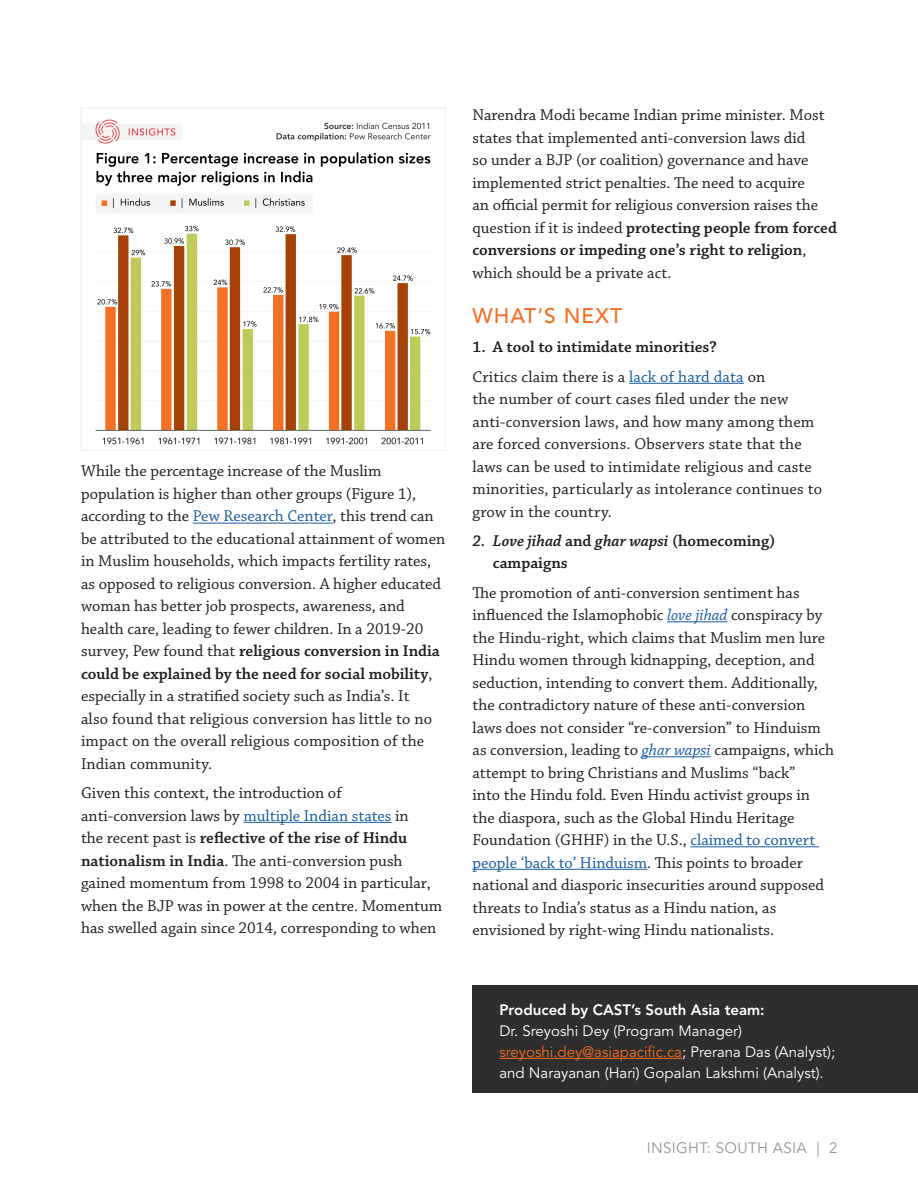
<style>
.page{position:relative;width:918px;height:1188px;background:#fff}
.page>*{position:absolute;margin:0;border:0;box-sizing:border-box;transform-origin:0 0}
.t1{font:500 21px "Avenir LT Std";letter-spacing:.05em;color:#f36e24}
.Body{font:16.5px/22.5px "Chaparral Pro";color:#231f20}
.t2{font:600 16.5px/22.5px "Chaparral Pro";color:#231f20}
.Produced_By{font:15px/21px "Avenir LT Std";color:#fff}
.t3{font:15px "Avenir LT Std";letter-spacing:.025em;color:#939598}
.s1{color:#175d9e}
.s2{font-weight:600}
.s3{font-style:italic}
.s4{font-style:italic;color:#175d9e}
.s5{font-weight:800}
.s6{color:#f36e24}
</style>
<div class="page">
<div style="left:472px;top:986px;width:446px;height:108px;background:#2e2e2e"></div>
<hr style="left:193px;top:523px;width:140px;height:1px;background:#175d9e">
<hr style="left:243px;top:822px;width:149px;height:1px;background:#175d9e">
<hr style="left:629px;top:383px;width:115px;height:1px;background:#175d9e">
<hr style="left:667px;top:621px;width:60px;height:1px;background:#175d9e">
<hr style="left:642px;top:756px;width:69px;height:1px;background:#175d9e">
<hr style="left:690px;top:846px;width:129px;height:1px;background:#175d9e">
<hr style="left:472px;top:869px;width:175px;height:1px;background:#175d9e">
<hr style="left:500px;top:1058px;width:182px;height:1px;background:#f36e24">
<img style="left:83px;top:119px;width:348px;height:326px">
<p class="Body" style="left:81px;top:461px;width:366px">While the percentage increase of the Muslim population is higher than other groups (Figure 1), according to the <span class="s1">Pew Research Center</span>, this trend can be attributed to the educational attainment of women in Muslim households, which impacts fertility rates, as opposed to religious conversion. A higher educated woman has better job prospects, awareness, and health care, leading to fewer children. In a 2019-20 survey, Pew found that <span class="s2">religious conversion in India could be explained by the need for social mobility</span>, especially in a stratified society such as India’s. It<br>also found that religious conversion has little to no impact on the overall religious composition of the Indian community.</p>
<p class="Body" style="left:81px;top:782px;width:363px">Given this context, the introduction of anti‑conversion laws by <span class="s1">multiple Indian states</span> in<br>the recent past is <span class="s2">reflective of the rise of Hindu nationalism in India</span>. The anti-conversion push gained momentum from 1998 to 2004 in particular, when the BJP was in power at the centre. Momentum has swelled again since 2014, corresponding to when</p>
<p class="Body" style="left:472px;top:104px;width:366px">Narendra Modi became Indian prime minister. Most states that implemented anti-conversion laws did<br>so under a BJP (or coalition) governance and have implemented strict penalties. The need to acquire<br>an official permit for religious conversion raises the question if it is indeed <span class="s2">protecting people from forced conversions or impeding one’s right to religion</span>, which should be a private act.</p>
<h2 class="t1" style="left:472px;top:304px;width:151px">WHAT’S NEXT</h2>
<p class="t2" style="left:472px;top:336px;width:246px">1. A tool to intimidate minorities?</p>
<p class="Body" style="left:472px;top:366px;width:351px">Critics claim there is a <span class="s1">lack of hard data</span> on<br>the number of court cases filed under the new anti‑conversion laws, and how many among them are forced conversions. Observers state that the laws can be used to intimidate religious and caste minorities, particularly as intolerance continues to grow in the country.</p>
<p class="t2" style="left:493px;top:530px;width:284px;text-indent:-20px"><span class="s3">2. Love jihad</span> and <span class="s3">ghar wapsi</span> (homecoming) campaigns</p>
<p class="Body" style="left:472px;top:582px;width:363px">The promotion of anti-conversion sentiment has influenced the Islamophobic <span class="s4">love jihad</span> conspiracy by the Hindu-right, which claims that Muslim men lure Hindu women through kidnapping, deception, and seduction, intending to convert them. Additionally, the contradictory nature of these anti-conversion laws does not consider “re-conversion” to Hinduism as conversion, leading to <span class="s4">ghar wapsi</span> campaigns, which attempt to bring Christians and Muslims “back”<br>into the Hindu fold. Even Hindu activist groups in the diaspora, such as the Global Hindu Heritage Foundation (GHHF) in the U.S., <span class="s1">claimed to convert people ‘back to’ Hinduism</span>. This points to broader national and diasporic insecurities around supposed threats to India’s status as a Hindu nation, as envisioned by right-wing Hindu nationalists.</p>
<p class="Produced_By" style="left:500px;top:1000px;width:337px"><span class="s5">Produced by CAST’s South Asia team:<br></span>Dr. Sreyoshi Dey (Program Manager) <span class="s6">sreyoshi.dey@asiapacific.ca</span>; Prerana Das (Analyst); and Narayanan (Hari) Gopalan Lakshmi (Analyst).</p>
<p class="t3" style="left:647px;top:1139px;width:192px">INSIGHT: SOUTH ASIA | 2</p>
</div>
